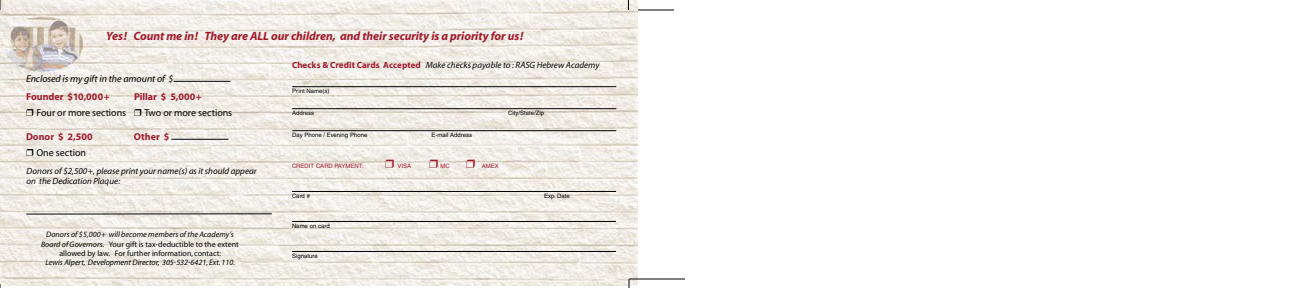
<style>
.page{position:relative;width:1296px;height:288px;background:#fff}
.page>*{position:absolute;margin:0;border:0;box-sizing:border-box;transform-origin:0 0}
.t1{font:italic 700 12px "Myriad";letter-spacing:-.005em;color:#a2192b}
.t2{font:700 10px "Myriad";color:#a2192b}
.t3{font:10px "Myriad";color:#000}
.t4{font:italic 10px "Myriad";letter-spacing:-.005em;color:#000}
.t5{font:italic 9px/10px "Myriad";color:#000}
.t6{font:italic 8px/10px "Myriad";color:#000;text-align:center}
.t7{font:8px "Myriad";color:#000}
.t8{font:6px "Helvetica";color:#000}
.t9{font:6px "Helvetica";color:#a2192b}
.s1{font-style:normal}
.s2{font-weight:700;font-style:normal;color:#a2192b}
</style>
<div class="page">
<img style="left:0;top:0;width:638px;height:286px">
<hr style="left:171px;top:139px;width:57px;height:1px;background:#000">
<hr style="left:292px;top:86px;width:324px;height:1px;background:#000">
<hr style="left:292px;top:108px;width:324px;height:1px;background:#000">
<hr style="left:292px;top:130px;width:324px;height:1px;background:#000">
<hr style="left:292px;top:191px;width:324px;height:1px;background:#000">
<hr style="left:292px;top:221px;width:324px;height:1px;background:#000">
<hr style="left:292px;top:251px;width:324px;height:1px;background:#000">
<svg style="left:25px;top:213px;width:248px;height:2px"></svg>
<hr style="left:629px;top:279px;width:56px;height:1px;background:#000">
<hr style="left:638px;top:10px;width:36px;height:1px;background:#000">
<hr style="left:173px;top:81px;width:57px;height:1px;background:#000">
<svg style="left:26px;top:108px;width:7px;height:8px"></svg>
<svg style="left:134px;top:108px;width:7px;height:8px"></svg>
<svg style="left:26px;top:148px;width:7px;height:8px"></svg>
<svg style="left:385px;top:159px;width:9px;height:9px"></svg>
<svg style="left:429px;top:159px;width:9px;height:9px"></svg>
<svg style="left:466px;top:159px;width:9px;height:9px"></svg>
<h1 class="t1" style="left:106px;top:29px;width:419px">Yes! Count me in! They are ALL our children, and their security is a priority for us!</h1>
<p class="t4" style="left:26px;top:73px;width:149px">Enclosed is my gift in the amount of $</p>
<p class="t2" style="left:26px;top:91px;width:85px">Founder $10,000+</p>
<p class="t2" style="left:134px;top:91px;width:69px">Pillar $ 5,000+</p>
<p class="t3" style="left:36px;top:107px;width:91px">Four or more sections</p>
<p class="t3" style="left:144px;top:107px;width:89px">Two or more sections</p>
<p class="t2" style="left:26px;top:131px;width:68px">Donor $ 2,500</p>
<p class="t2" style="left:134px;top:131px;width:37px">Other $</p>
<p class="t3" style="left:36px;top:147px;width:51px">One section</p>
<p class="t5" style="left:27px;top:167px;width:232px">Donors of $2,500+, please print your name(s) as it should appear on the Dedication Plaque:</p>
<p class="t6" style="left:41px;top:230px;width:199px">Donors of $5,000+ will become members of the Academy’s<br>Board of Governors. <span class="s1">Your gift is tax-deductible to the extent</span></p>
<p class="t7" style="left:59px;top:250px;width:163px">allowed by law. For further information, contact:</p>
<p class="t6" style="left:45px;top:258px;width:191px">Lewis Alpert, Development Director, 305-532-6421, Ext. 110.</p>
<p class="t5" style="left:292px;top:60px;width:309px"><span class="s2">Checks &amp; Credit Cards Accepted</span> Make checks payable to : RASG Hebrew Academy</p>
<p class="t8" style="left:292px;top:87px;width:39px">Print Name(s)</p>
<p class="t8" style="left:292px;top:109px;width:24px">Address</p>
<p class="t8" style="left:508px;top:109px;width:38px">City/State/Zip</p>
<p class="t8" style="left:292px;top:131px;width:77px">Day Phone / Evening Phone</p>
<p class="t8" style="left:432px;top:131px;width:42px">E-mail Address</p>
<p class="t9" style="left:292px;top:162px;width:73px">CREDIT CARD PAYMENT:</p>
<p class="t9" style="left:397px;top:162px;width:15px">VISA</p>
<p class="t9" style="left:441px;top:162px;width:11px">MC</p>
<p class="t9" style="left:482px;top:162px;width:19px">AMEX</p>
<p class="t8" style="left:292px;top:192px;width:20px">Card #</p>
<p class="t8" style="left:544px;top:192px;width:27px">Exp. Date</p>
<p class="t8" style="left:292px;top:222px;width:39px">Name on card</p>
<p class="t8" style="left:292px;top:252px;width:27px">Signature</p>
</div>
